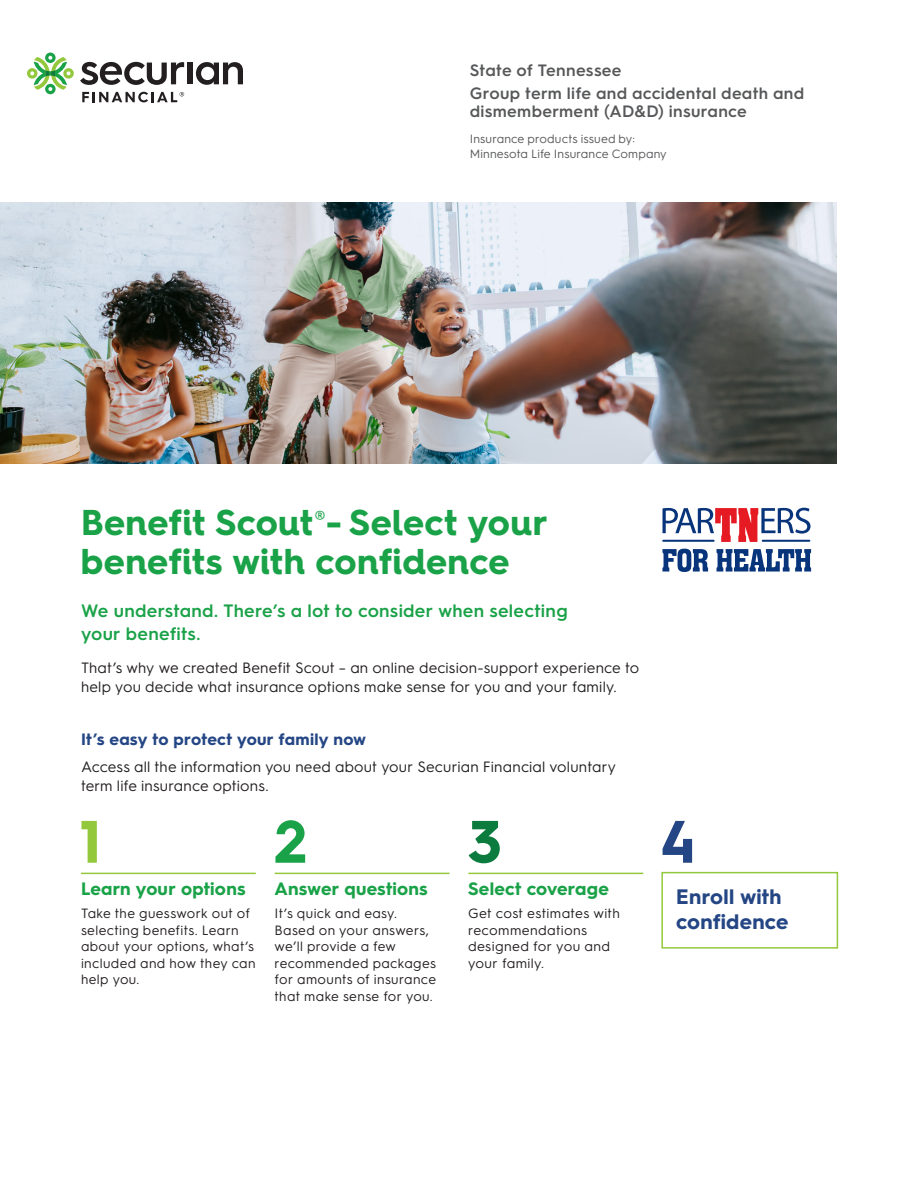
<style>
.page{position:relative;width:918px;height:1188px;background:#fff}
.page>*{position:absolute;margin:0;border:0;box-sizing:border-box;transform-origin:0 0}
.t1{font:700 60px "Hurme Geometric Sans 4";color:#94c83c}
.t2{font:700 60px "Hurme Geometric Sans 4";color:#1aa248}
.t3{font:700 60px "Hurme Geometric Sans 4";color:#0c7b3e}
.t4{font:700 60px "Hurme Geometric Sans 4";color:#244684}
.t5{font:700 36px/39px "Hurme Geometric Sans 4";letter-spacing:.01em;color:#1aa248}
.t6{font:700 21px/25.5px "Hurme Geometric Sans 3";letter-spacing:.015em;color:#244684}
.t7{font:600 18px/22.5px "Hurme Geometric Sans 3";letter-spacing:.015em;color:#1aa248}
.t8{font:700 18px "Hurme Geometric Sans 3";letter-spacing:.01em;color:#1aa248}
.t9{font:600 16.5px/22.8px "Hurme Geometric Sans 3";letter-spacing:.02em;color:#57585a}
.t10{font:700 16.5px "Hurme Geometric Sans 3";letter-spacing:.015em;color:#244684}
.t11{font:15px/19.5px "Hurme Geometric Sans 3";letter-spacing:.01em;color:#231f20}
.t12{font:13.5px/16.5px "Hurme Geometric Sans 3";letter-spacing:.025em;color:#231f20}
.t13{font:12px/15px "Hurme Geometric Sans 3";letter-spacing:.01em;color:#57585a}
.s1{font-weight:400;font-size:28.5px}
</style>
<div class="page">
<svg style="left:27px;top:53px;width:47px;height:41px"></svg>
<svg style="left:80px;top:62px;width:104px;height:23px"></svg>
<div style="left:188px;top:63px;width:5px;height:21px;background:#231f20"></div>
<svg style="left:196px;top:62px;width:47px;height:23px"></svg>
<svg style="left:82px;top:92px;width:102px;height:10px"></svg>
<hr style="left:81px;top:873px;width:175px;height:1px;background:#94c83c">
<hr style="left:275px;top:873px;width:175px;height:1px;background:#94c83c">
<hr style="left:468px;top:873px;width:175px;height:1px;background:#94c83c">
<div style="left:661px;top:872px;width:177px;height:77px;border:2px solid #94c83c"></div>
<img style="left:0;top:202px;width:837px;height:262px">
<svg style="left:663px;top:508px;width:148px;height:34px"></svg>
<svg style="left:662px;top:549px;width:46px;height:23px"></svg>
<svg style="left:717px;top:549px;width:94px;height:23px"></svg>
<p class="t9" style="left:470px;top:58px;width:336px">State of Tennessee<br>Group term life and accidental death and</p>
<p class="t9" style="left:470px;top:99px;width:279px">dismemberment (AD&amp;D) insurance</p>
<p class="t13" style="left:470px;top:131px;width:199px">Insurance products issued by:<br>Minnesota Life Insurance Company</p>
<h2 class="t5" style="left:81px;top:503px;width:468px">Benefit Scout<span class="s1">®</span>- Select your benefits with confidence</h2>
<h3 class="t7" style="left:81px;top:598px;width:488px">We understand. There’s a lot to consider when selecting your benefits.</h3>
<p class="t11" style="left:81px;top:657px;width:560px">That’s why we created Benefit Scout – an online decision-support experience to help you decide what insurance options make sense for you and your family.</p>
<p class="t10" style="left:81px;top:728px;width:286px">It’s easy to protect your family now</p>
<p class="t11" style="left:81px;top:756px;width:536px">Access all the information you need about your Securian Financial voluntary term life insurance options.</p>
<h1 class="t1" style="left:80px;top:800px;width:23px">1</h1>
<h1 class="t2" style="left:274px;top:800px;width:35px">2</h1>
<h1 class="t3" style="left:468px;top:800px;width:35px">3</h1>
<h1 class="t4" style="left:660px;top:800px;width:35px">4</h1>
<h3 class="t6" style="left:676px;top:883px;width:114px">Enroll with confidence</h3>
<h3 class="t8" style="left:81px;top:876px;width:166px">Learn your options</h3>
<p class="t12" style="left:81px;top:905px;width:176px">Take the guesswork out of selecting benefits. Learn about your options, what’s included and how they can help you.</p>
<h3 class="t8" style="left:275px;top:876px;width:155px">Answer questions</h3>
<p class="t12" style="left:275px;top:905px;width:163px">It’s quick and easy.<br>Based on your answers, we’ll provide a few recommended packages for amounts of insurance that make sense for you.</p>
<h3 class="t8" style="left:468px;top:876px;width:142px">Select coverage</h3>
<p class="t12" style="left:468px;top:905px;width:153px">Get cost estimates with recommendations designed for you and your family.</p>
</div>
